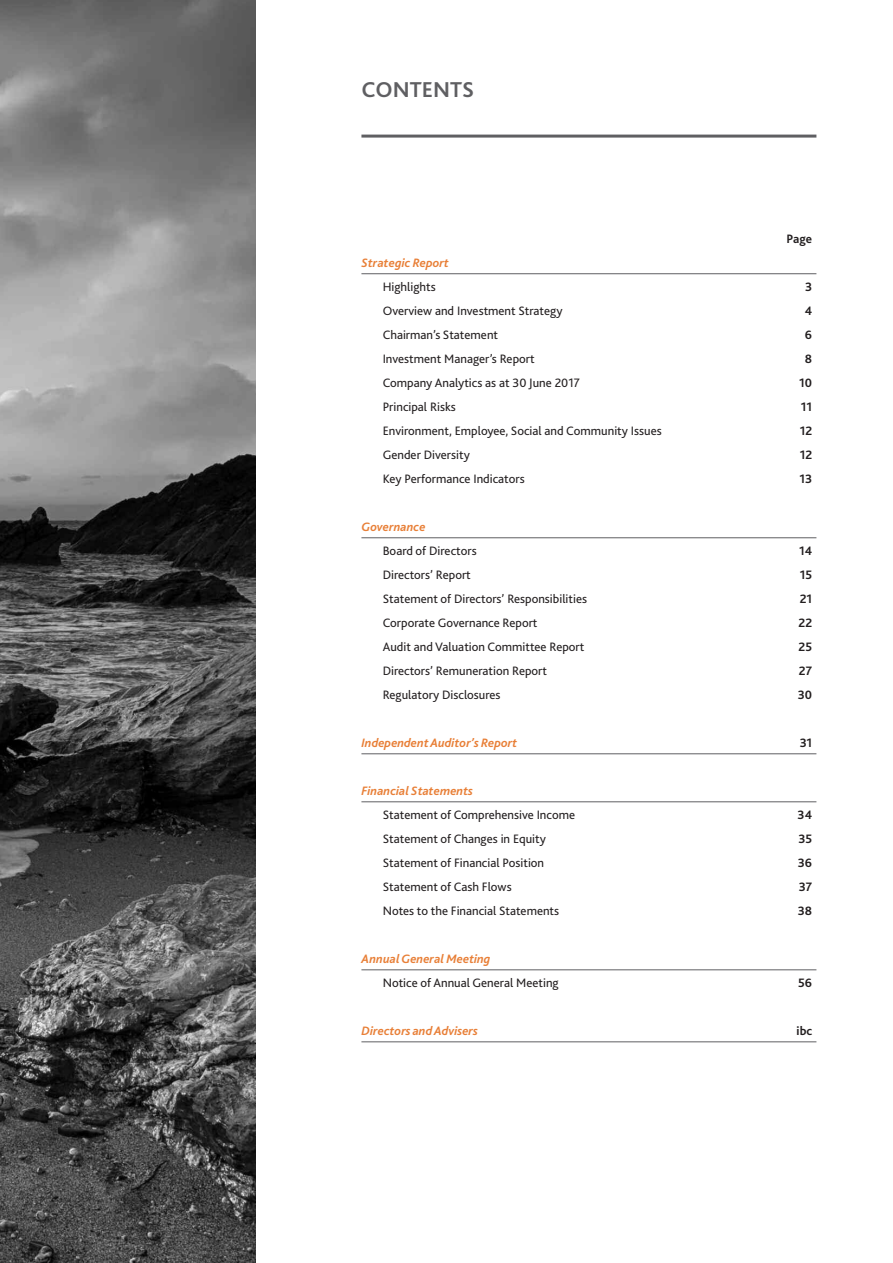
<style>
.page{position:relative;width:893px;height:1263px;background:#fff}
.page>*{position:absolute;margin:0;border:0;box-sizing:border-box;transform-origin:0 0}
.t1{font:700 22.5px "Bliss 2";color:#5f5f62}
.t2{font:12.75px "Bliss 2";color:#231f20}
.t3{font:italic 700 12.75px "Bliss 2";color:#e87f37}
.t4{font:700 12.75px "Bliss 2";color:#231f20}
</style>
<div class="page">
<hr style="left:361px;top:273px;width:455px;height:1px;background:#5f5f62">
<hr style="left:361px;top:537px;width:455px;height:1px;background:#5f5f62">
<hr style="left:361px;top:753px;width:455px;height:1px;background:#5f5f62">
<hr style="left:361px;top:801px;width:455px;height:1px;background:#5f5f62">
<hr style="left:361px;top:969px;width:455px;height:1px;background:#5f5f62">
<hr style="left:361px;top:1041px;width:455px;height:1px;background:#5f5f62">
<img style="left:0;top:0;width:255px;height:1263px">
<hr style="left:361px;top:135px;width:455px;height:3px;background:#5f5f62">
<h1 class="t1" style="left:361px;top:81px;width:114px">CONTENTS</h1>
<p class="t4" style="left:786px;top:234px;width:27px">Page</p>
<p class="t3" style="left:361px;top:258px;width:89px">Strategic Report</p>
<p class="t2" style="left:383px;top:282px;width:55px">Highlights</p>
<p class="t4" style="left:805px;top:282px;width:9px">3</p>
<p class="t2" style="left:383px;top:306px;width:181px">Overview and Investment Strategy</p>
<p class="t4" style="left:805px;top:306px;width:9px">4</p>
<p class="t2" style="left:383px;top:330px;width:117px">Chairman’s Statement</p>
<p class="t4" style="left:805px;top:330px;width:9px">6</p>
<p class="t2" style="left:383px;top:354px;width:153px">Investment Manager’s Report</p>
<p class="t4" style="left:805px;top:354px;width:9px">8</p>
<p class="t2" style="left:383px;top:378px;width:199px">Company Analytics as at 30 June 2017</p>
<p class="t4" style="left:799px;top:378px;width:14px">10</p>
<p class="t2" style="left:383px;top:402px;width:75px">Principal Risks</p>
<p class="t4" style="left:801px;top:402px;width:13px">11</p>
<p class="t2" style="left:383px;top:426px;width:281px">Environment, Employee, Social and Community Issues</p>
<p class="t4" style="left:800px;top:426px;width:14px">12</p>
<p class="t2" style="left:383px;top:450px;width:89px">Gender Diversity</p>
<p class="t4" style="left:800px;top:450px;width:14px">12</p>
<p class="t2" style="left:383px;top:474px;width:144px">Key Performance Indicators</p>
<p class="t4" style="left:799px;top:474px;width:14px">13</p>
<p class="t3" style="left:361px;top:522px;width:66px">Governance</p>
<p class="t2" style="left:383px;top:546px;width:96px">Board of Directors</p>
<p class="t4" style="left:799px;top:546px;width:15px">14</p>
<p class="t2" style="left:383px;top:570px;width:90px">Directors’ Report</p>
<p class="t4" style="left:800px;top:570px;width:14px">15</p>
<p class="t2" style="left:383px;top:594px;width:206px">Statement of Directors’ Responsibilities</p>
<p class="t4" style="left:800px;top:594px;width:14px">21</p>
<p class="t2" style="left:383px;top:618px;width:156px">Corporate Governance Report</p>
<p class="t4" style="left:798px;top:618px;width:15px">22</p>
<p class="t2" style="left:383px;top:642px;width:203px">Audit and Valuation Committee Report</p>
<p class="t4" style="left:799px;top:642px;width:15px">25</p>
<p class="t2" style="left:383px;top:666px;width:166px">Directors’ Remuneration Report</p>
<p class="t4" style="left:799px;top:666px;width:15px">27</p>
<p class="t2" style="left:383px;top:690px;width:119px">Regulatory Disclosures</p>
<p class="t4" style="left:798px;top:690px;width:16px">30</p>
<p class="t3" style="left:361px;top:738px;width:157px">IndependentAuditor’s Report</p>
<p class="t4" style="left:800px;top:738px;width:14px">31</p>
<p class="t3" style="left:361px;top:786px;width:113px">Financial Statements</p>
<p class="t2" style="left:383px;top:810px;width:194px">Statement of Comprehensive Income</p>
<p class="t4" style="left:798px;top:810px;width:16px">34</p>
<p class="t2" style="left:383px;top:834px;width:165px">Statement of Changes in Equity</p>
<p class="t4" style="left:798px;top:834px;width:15px">35</p>
<p class="t2" style="left:383px;top:858px;width:163px">Statement of Financial Position</p>
<p class="t4" style="left:798px;top:858px;width:16px">36</p>
<p class="t2" style="left:383px;top:882px;width:130px">Statement of Cash Flows</p>
<p class="t4" style="left:799px;top:882px;width:15px">37</p>
<p class="t2" style="left:383px;top:906px;width:178px">Notes to the Financial Statements</p>
<p class="t4" style="left:798px;top:906px;width:16px">38</p>
<p class="t3" style="left:361px;top:954px;width:131px">AnnualGeneral Meeting</p>
<p class="t2" style="left:383px;top:978px;width:178px">Notice of Annual General Meeting</p>
<p class="t4" style="left:798px;top:978px;width:15px">56</p>
<p class="t3" style="left:361px;top:1026px;width:118px">Directors andAdvisers</p>
<p class="t4" style="left:797px;top:1026px;width:17px">ibc</p>
</div>
